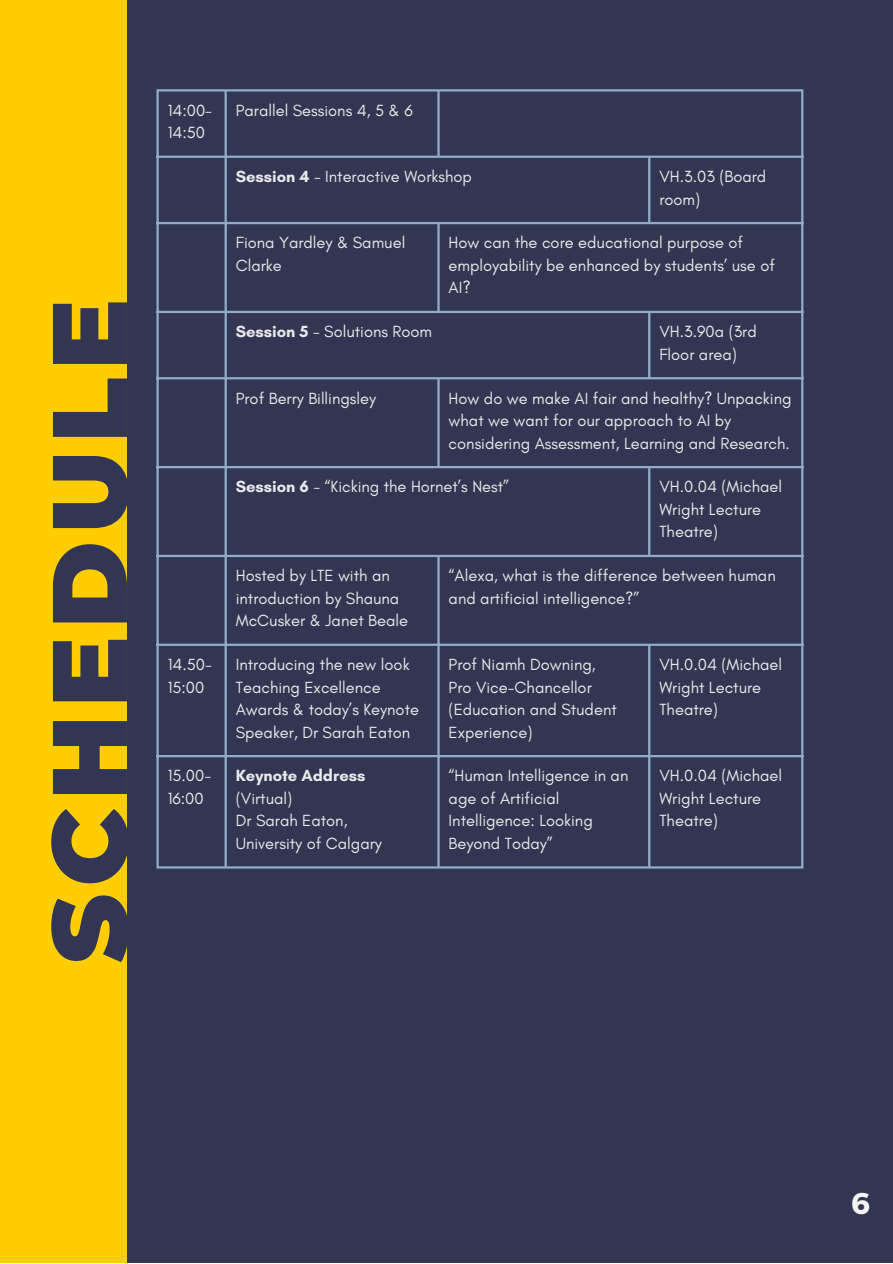
<style>
.page{position:relative;width:893px;height:1264px;background:#fff}
.page>*{position:absolute;margin:0;border:0;box-sizing:border-box;transform-origin:0 0}
.t1{font:900 105.6px "Montserrat";letter-spacing:.075em;color:#333652}
.t2{font:700 30px "Montserrat";color:#f5f5f5}
.t3{font:16.5px/22.5px "Glacial Indifference";color:#e9eaec}
.t4{font:700 16.5px/22.5px "Glacial Indifference";color:#e9eaec}
.s1{font-weight:700}
.s2{font-weight:400}
</style>
<div class="page">
<div style="left:0;top:0;width:892px;height:1262px;background:#333652"></div>
<div style="left:0;top:0;width:127px;height:1262px;background:#ffcd00"></div>
<svg style="left:159px;top:91px;width:642px;height:775px"></svg>
<hr style="left:156px;top:91px;width:3px;height:775px;background:#90adc6">
<hr style="left:224px;top:91px;width:3px;height:775px;background:#90adc6">
<hr style="left:437px;top:91px;width:2px;height:65px;background:#90adc6">
<hr style="left:437px;top:224px;width:2px;height:87px;background:#90adc6">
<hr style="left:437px;top:379px;width:2px;height:87px;background:#90adc6">
<hr style="left:437px;top:557px;width:2px;height:309px;background:#90adc6">
<hr style="left:648px;top:158px;width:2px;height:64px;background:#90adc6">
<hr style="left:648px;top:313px;width:2px;height:64px;background:#90adc6">
<hr style="left:648px;top:468px;width:2px;height:87px;background:#90adc6">
<hr style="left:648px;top:646px;width:2px;height:220px;background:#90adc6">
<hr style="left:801px;top:91px;width:2px;height:775px;background:#90adc6">
<hr style="left:156px;top:89px;width:647px;height:2px;background:#90adc6">
<hr style="left:156px;top:156px;width:647px;height:2px;background:#90adc6">
<hr style="left:156px;top:222px;width:647px;height:2px;background:#90adc6">
<hr style="left:156px;top:311px;width:647px;height:2px;background:#90adc6">
<hr style="left:156px;top:377px;width:647px;height:2px;background:#90adc6">
<hr style="left:156px;top:466px;width:647px;height:2px;background:#90adc6">
<hr style="left:156px;top:555px;width:647px;height:2px;background:#90adc6">
<hr style="left:156px;top:643px;width:647px;height:3px;background:#90adc6">
<hr style="left:156px;top:755px;width:647px;height:2px;background:#90adc6">
<hr style="left:156px;top:866px;width:647px;height:2px;background:#90adc6">
<p class="t1" style="left:25px;top:963px;width:666px;rotate:-90deg">SCHEDULE</p>
<p class="t3" style="left:168px;top:99px;width:46px">14:00-<br>14:50</p>
<p class="t3" style="left:236px;top:99px;width:178px">Parallel Sessions 4, 5 &amp; 6</p>
<p class="t3" style="left:236px;top:165px;width:237px"><span class="s1">Session 4</span> - Interactive Workshop</p>
<p class="t3" style="left:659px;top:165px;width:108px">VH.3.03 (Board room)</p>
<p class="t3" style="left:236px;top:231px;width:171px">Fiona Yardley &amp; Samuel<br>Clarke</p>
<p class="t3" style="left:448px;top:231px;width:328px">How can the core educational purpose of employability be enhanced by students’ use of<br>AI?</p>
<p class="t3" style="left:236px;top:320px;width:198px"><span class="s1">Session 5</span> - Solutions Room</p>
<p class="t3" style="left:659px;top:320px;width:99px">VH.3.90a (3rd<br>Floor area)</p>
<p class="t3" style="left:236px;top:386px;width:142px">Prof Berry Billingsley</p>
<p class="t3" style="left:448px;top:386px;width:344px">How do we make AI fair and healthy? Unpacking what we want for our approach to AI by considering Assessment, Learning and Research.</p>
<p class="t3" style="left:236px;top:475px;width:275px"><span class="s1">Session 6</span> - “Kicking the Hornet’s Nest”</p>
<p class="t3" style="left:659px;top:475px;width:124px">VH.0.04 (Michael<br>Wright Lecture<br>Theatre)</p>
<p class="t3" style="left:236px;top:564px;width:174px">Hosted by LTE with an introduction by Shauna<br>McCusker &amp; Janet Beale</p>
<p class="t3" style="left:448px;top:564px;width:328px">“Alexa, what is the difference between human and artificial intelligence?”</p>
<p class="t3" style="left:168px;top:653px;width:46px">14.50-<br>15:00</p>
<p class="t3" style="left:236px;top:653px;width:185px">Introducing the new look<br>Teaching Excellence<br>Awards &amp; today’s Keynote<br>Speaker, Dr Sarah Eaton</p>
<p class="t3" style="left:448px;top:653px;width:148px">Prof Niamh Downing,</p>
<p class="t3" style="left:659px;top:653px;width:124px">VH.0.04 (Michael<br>Wright Lecture<br>Theatre)</p>
<p class="t3" style="left:448px;top:675px;width:170px">Pro Vice-Chancellor (Education and Student<br>Experience)</p>
<p class="t3" style="left:168px;top:764px;width:45px">15.00-<br>16:00</p>
<p class="t4" style="left:236px;top:764px;width:131px">Keynote Address <span class="s2">(Virtual)</span></p>
<p class="t3" style="left:236px;top:809px;width:113px">Dr Sarah Eaton,</p>
<p class="t3" style="left:236px;top:832px;width:148px">University of Calgary</p>
<p class="t3" style="left:448px;top:764px;width:181px">“Human Intelligence in an age of Artificial<br>Intelligence: Looking<br>Beyond Today”</p>
<p class="t3" style="left:659px;top:764px;width:124px">VH.0.04 (Michael<br>Wright Lecture<br>Theatre)</p>
<p class="t2" style="left:851px;top:1183px;width:20px">6</p>
</div>
